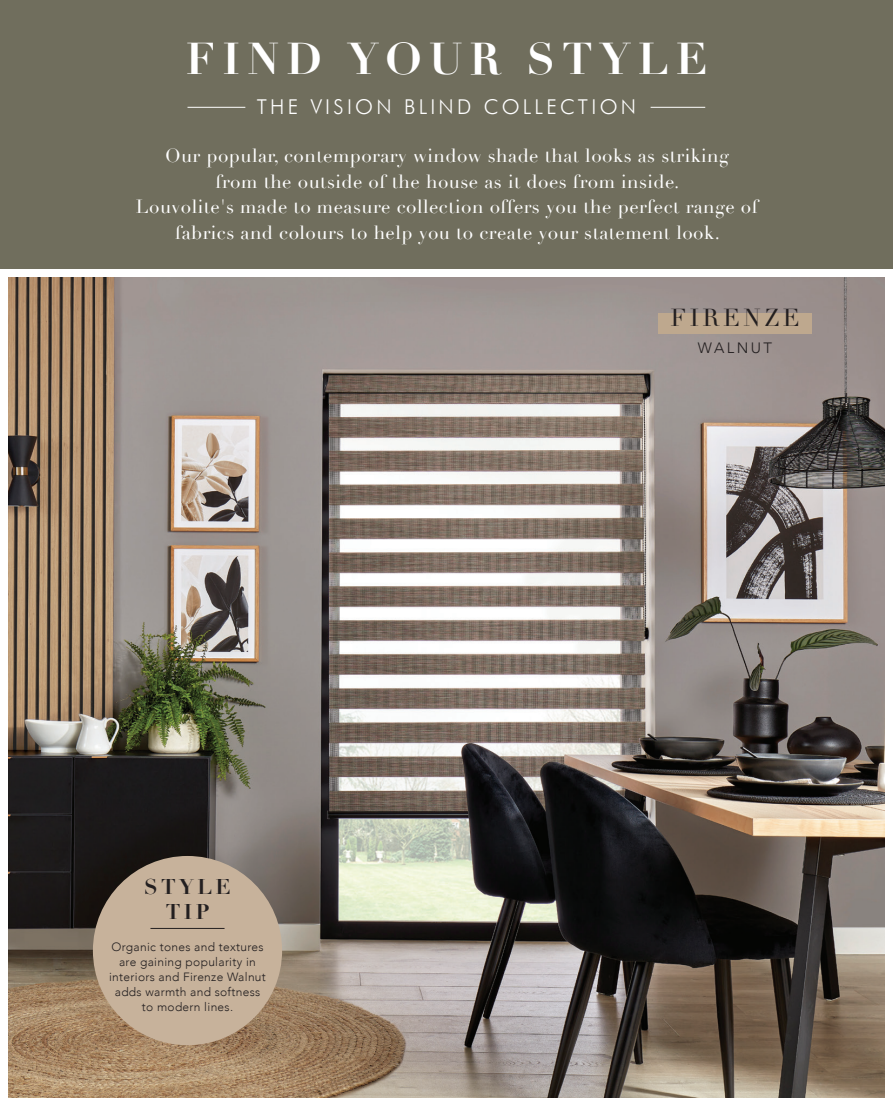
<style>
.page{position:relative;width:893px;height:1106px;background:#fff}
.page>*{position:absolute;margin:0;border:0;box-sizing:border-box;transform-origin:0 0}
.t1{font:700 43.5px "Didot";letter-spacing:.16em;color:#fff}
.t2{font:24px "Didot";letter-spacing:.14em;color:#231f20}
.t3{font:700 20.85px/25px "Didot";letter-spacing:.16em;color:#231f20;text-align:center}
.t4{font:300 20.4px "Futura BT";letter-spacing:.16em;color:#fff}
.t5{font:18.75px/25.5px "Didot";letter-spacing:.025em;color:#fff;text-align:center}
.t6{font:300 15px "Avenir";letter-spacing:.16em;color:#231f20}
.t7{font:300 12px/15px "Avenir";letter-spacing:.025em;color:#231f20;text-align:center}
</style>
<div class="page">
<img style="left:9px;top:278px;width:875px;height:819px">
<div style="left:0;top:0;width:893px;height:269px;background:#706e5d"></div>
<hr style="left:187px;top:107px;width:58px;height:1px;background:#fff">
<hr style="left:651px;top:107px;width:54px;height:1px;background:#fff">
<div style="left:658px;top:313px;width:154px;height:21px;background:#bea88e"></div>
<div style="left:93px;top:856px;width:189px;height:189px;background:#c7b29b;border-radius:50%"></div>
<hr style="left:150px;top:928px;width:75px;height:1px;background:#231f20">
<h1 class="t1" style="left:186px;top:31px;width:523px">FIND YOUR STYLE</h1>
<p class="t4" style="left:257px;top:94px;width:381px">THE VISION BLIND COLLECTION</p>
<p class="t5" style="left:136px;top:143px;width:624px">Our popular, contemporary window shade that looks as striking<br>from the outside of the house as it does from inside.<br>Louvolite's made to measure collection offers you the perfect range of fabrics and colours to help you to create your statement look.</p>
<p class="t2" style="left:670px;top:303px;width:131px">FIRENZE</p>
<p class="t3" style="left:144px;top:874px;width:88px">STYLE<br>TIP</p>
<p class="t7" style="left:109px;top:939px;width:158px">Organic tones and textures are gaining popularity in interiors and Firenze Walnut adds warmth and softness to modern lines.</p>
<p class="t6" style="left:698px;top:338px;width:76px">WALNUT</p>
</div>
